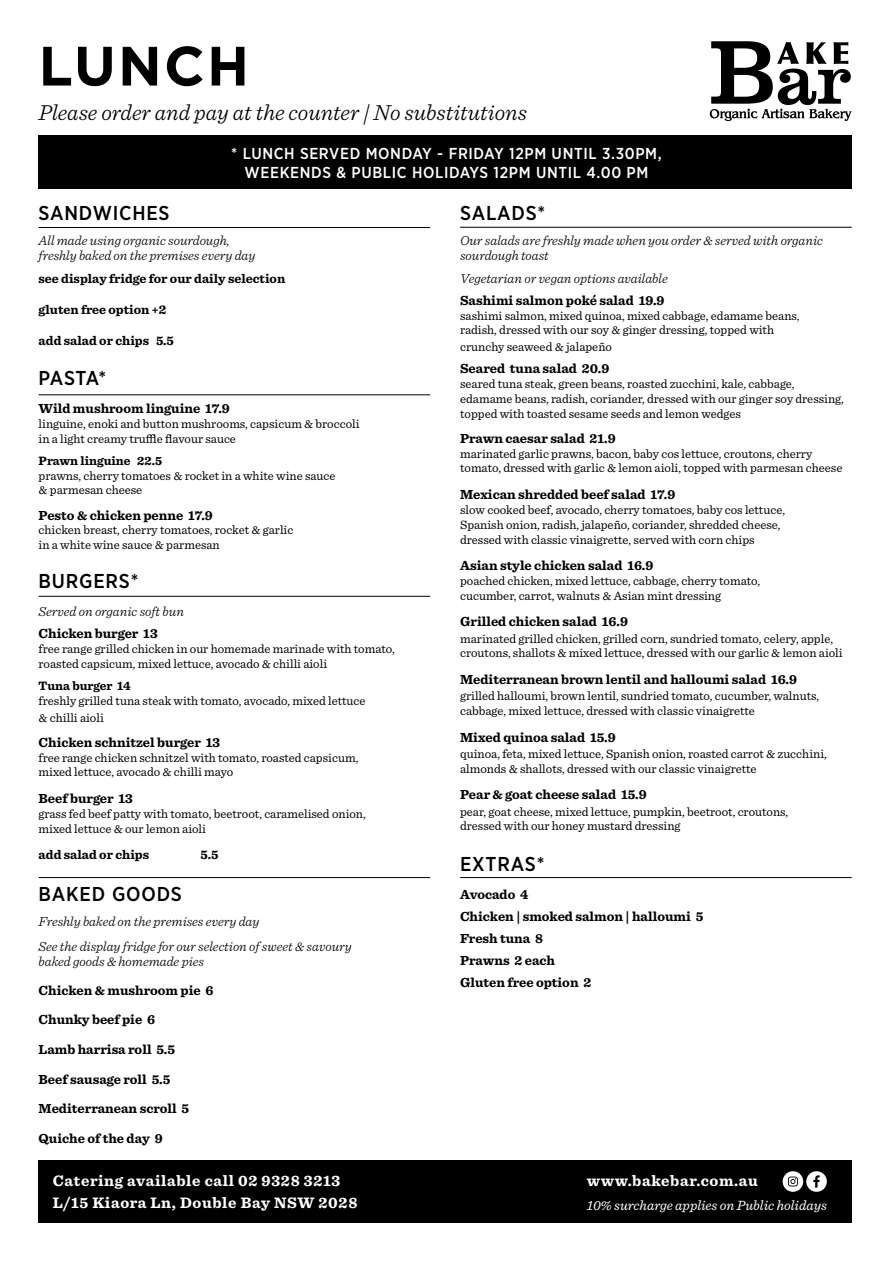
<style>
.page{position:relative;width:893px;height:1263px;background:#fff}
.page>*{position:absolute;margin:0;border:0;box-sizing:border-box;transform-origin:0 0}
.t1{font:700 55.35px "Gotham";letter-spacing:.04em;color:#000}
.t2{font:italic 300 22.8px "Sentinel";color:#000}
.t3{font:500 20.1px "Gotham Narrow";letter-spacing:.04em;color:#000}
.t4{font:500 15.9px/19px "Gotham Narrow";letter-spacing:.04em;color:#fff;text-align:center}
.t5{font:700 15.9px/22px "Sentinel";letter-spacing:.04em;color:#fff}
.t6{font:italic 14.1px "Sentinel";color:#fff}
.t7{font:700 13.8px/29.7px "Sentinel";color:#000}
.t8{font:italic 300 13.8px/15.9px "Sentinel";color:#000}
.t9{font:700 13.2px "Sentinel";color:#000}
.t10{font:12.6px/14.9px "Sentinel";color:#000}
.t11{font:700 12.6px "Sentinel";color:#000}
</style>
<div class="page">
<div style="left:39px;top:135px;width:813px;height:54px;background:#000"></div>
<hr style="left:39px;top:227px;width:391px;height:1px;background:#000">
<hr style="left:460px;top:227px;width:392px;height:1px;background:#000">
<div style="left:39px;top:1160px;width:813px;height:62px;background:#000"></div>
<hr style="left:39px;top:877px;width:391px;height:1px;background:#000">
<svg style="left:710px;top:41px;width:142px;height:80px"></svg>
<hr style="left:39px;top:395px;width:391px;height:1px;background:#000">
<hr style="left:39px;top:596px;width:391px;height:1px;background:#000">
<svg style="left:783px;top:1171px;width:44px;height:21px"></svg>
<hr style="left:460px;top:877px;width:392px;height:1px;background:#000">
<h1 class="t1" style="left:39px;top:29px;width:212px">LUNCH</h1>
<h2 class="t2" style="left:39px;top:95px;width:490px">Please order and pay at the counter | No substitutions</h2>
<p class="t4" style="left:231px;top:144px;width:432px">* LUNCH SERVED MONDAY - FRIDAY 12PM UNTIL 3.30PM,<br>WEEKENDS &amp; PUBLIC HOLIDAYS 12PM UNTIL 4.00 PM</p>
<h3 class="t3" style="left:39px;top:200px;width:133px">SANDWICHES</h3>
<p class="t8" style="left:39px;top:231px;width:218px">All made using organic sourdough, freshly baked on the premises every day</p>
<p class="t9" style="left:39px;top:268px;width:248px">see display fridge for our daily selection</p>
<p class="t9" style="left:39px;top:299px;width:129px">gluten free option +2</p>
<p class="t9" style="left:39px;top:330px;width:137px">add salad or chips 5.5</p>
<h3 class="t3" style="left:39px;top:365px;width:69px">PASTA*</h3>
<p class="t7" style="left:39px;top:393px;width:193px">Wild mushroom linguine 17.9</p>
<p class="t10" style="left:39px;top:415px;width:323px">linguine, enoki and button mushrooms, capsicum &amp; broccoli in a light creamy truffle flavour sauce</p>
<p class="t11" style="left:39px;top:451px;width:125px">Prawn linguine 22.5</p>
<p class="t10" style="left:39px;top:467px;width:298px">prawns, cherry tomatoes &amp; rocket in a white wine sauce &amp; parmesan cheese</p>
<p class="t7" style="left:39px;top:500px;width:176px">Pesto &amp; chicken penne 17.9</p>
<p class="t10" style="left:39px;top:522px;width:256px">chicken breast, cherry tomatoes, rocket &amp; garlic in a white wine sauce &amp; parmesan</p>
<h3 class="t3" style="left:39px;top:568px;width:101px">BURGERS*</h3>
<p class="t8" style="left:39px;top:602px;width:147px">Served on organic soft bun</p>
<p class="t7" style="left:39px;top:618px;width:121px">Chicken burger 13</p>
<p class="t10" style="left:39px;top:641px;width:358px">free range grilled chicken in our homemade marinade with tomato, roasted capsicum, mixed lettuce, avocado &amp; chilli aioli</p>
<p class="t11" style="left:39px;top:676px;width:94px">Tuna burger 14</p>
<p class="t10" style="left:39px;top:691px;width:328px;line-height:17px">freshly grilled tuna steak with tomato, avocado, mixed lettuce &amp; chilli aioli</p>
<p class="t7" style="left:39px;top:727px;width:183px">Chicken schnitzel burger 13</p>
<p class="t10" style="left:39px;top:749px;width:321px">free range chicken schnitzel with tomato, roasted capsicum, mixed lettuce, avocado &amp; chilli mayo</p>
<p class="t7" style="left:39px;top:783px;width:96px">Beef burger 13</p>
<p class="t10" style="left:39px;top:805px;width:329px">grass fed beef patty with tomato, beetroot, caramelised onion, mixed lettuce &amp; our lemon aioli</p>
<p class="t9" style="left:39px;top:844px;width:112px">add salad or chips</p>
<p class="t9" style="left:201px;top:844px;width:19px">5.5</p>
<h3 class="t3" style="left:39px;top:881px;width:145px">BAKED GOODS</h3>
<p class="t8" style="left:39px;top:908px;width:315px;line-height:24.8px">Freshly baked on the premises every day<br>See the display fridge for our selection of sweet &amp; savoury</p>
<p class="t8" style="left:39px;top:953px;width:167px">baked goods &amp; homemade pies</p>
<p class="t7" style="left:39px;top:974px;width:176px">Chicken &amp; mushroom pie 6<br>Chunky beef pie 6<br>Lamb harrisa roll 5.5<br>Beef sausage roll 5.5<br>Mediterranean scroll 5<br>Quiche of the day 9</p>
<h3 class="t3" style="left:460px;top:200px;width:87px">SALADS*</h3>
<p class="t8" style="left:460px;top:231px;width:364px">Our salads are freshly made when you order &amp; served with organic sourdough toast</p>
<p class="t8" style="left:460px;top:269px;width:209px">Vegetarian or vegan options available</p>
<p class="t7" style="left:460px;top:285px;width:206px">Sashimi salmon poké salad 19.9</p>
<p class="t10" style="left:460px;top:307px;width:341px">sashimi salmon, mixed quinoa, mixed cabbage, edamame beans, radish, dressed with our soy &amp; ginger dressing, topped with</p>
<p class="t10" style="left:460px;top:339px;width:153px">crunchy seaweed &amp; jalapeño</p>
<p class="t7" style="left:460px;top:353px;width:151px">Seared tuna salad 20.9</p>
<p class="t10" style="left:460px;top:376px;width:385px">seared tuna steak, green beans, roasted zucchini, kale, cabbage, edamame beans, radish, coriander, dressed with our ginger soy dressing, topped with toasted sesame seeds and lemon wedges</p>
<p class="t7" style="left:460px;top:423px;width:157px">Prawn caesar salad 21.9</p>
<p class="t10" style="left:460px;top:445px;width:384px">marinated garlic prawns, bacon, baby cos lettuce, croutons, cherry tomato, dressed with garlic &amp; lemon aioli, topped with parmesan cheese</p>
<p class="t7" style="left:460px;top:479px;width:217px">Mexican shredded beef salad 17.9</p>
<p class="t10" style="left:460px;top:501px;width:326px">slow cooked beef, avocado, cherry tomatoes, baby cos lettuce,<br>Spanish onion, radish, jalapeño, coriander, shredded cheese, dressed with classic vinaigrette, served with corn chips</p>
<p class="t7" style="left:460px;top:550px;width:195px">Asian style chicken salad 16.9</p>
<p class="t10" style="left:460px;top:572px;width:302px">poached chicken, mixed lettuce, cabbage, cherry tomato, cucumber, carrot, walnuts &amp; Asian mint dressing</p>
<p class="t7" style="left:460px;top:606px;width:169px">Grilled chicken salad 16.9</p>
<p class="t10" style="left:460px;top:630px;width:384px">marinated grilled chicken, grilled corn, sundried tomato, celery, apple, croutons, shallots &amp; mixed lettuce, dressed with our garlic &amp; lemon aioli</p>
<p class="t7" style="left:460px;top:664px;width:339px">Mediterranean brown lentil and halloumi salad 16.9</p>
<p class="t10" style="left:460px;top:688px;width:361px">grilled halloumi, brown lentil, sundried tomato, cucumber, walnuts, cabbage, mixed lettuce, dressed with classic vinaigrette</p>
<p class="t7" style="left:460px;top:721px;width:157px">Mixed quinoa salad 15.9</p>
<p class="t10" style="left:460px;top:745px;width:368px">quinoa, feta, mixed lettuce, Spanish onion, roasted carrot &amp; zucchini, almonds &amp; shallots, dressed with our classic vinaigrette</p>
<p class="t7" style="left:460px;top:779px;width:188px">Pear &amp; goat cheese salad 15.9</p>
<p class="t10" style="left:460px;top:803px;width:330px">pear, goat cheese, mixed lettuce, pumpkin, beetroot, croutons, dressed with our honey mustard dressing</p>
<h3 class="t3" style="left:460px;top:851px;width:86px">EXTRAS*</h3>
<p class="t7" style="left:460px;top:882px;width:245px;line-height:22.2px">Avocado 4<br>Chicken | smoked salmon | halloumi 5<br>Fresh tuna 8<br>Prawns 2 each<br>Gluten free option 2</p>
<p class="t5" style="left:53px;top:1169px;width:306px">Catering available call 02 9328 3213<br>L/15 Kiaora Ln, Double Bay NSW 2028</p>
<p class="t5" style="left:587px;top:1169px;width:173px">www.bakebar.com.au</p>
<p class="t6" style="left:587px;top:1194px;width:241px">10% surcharge applies on Public holidays</p>
</div>
